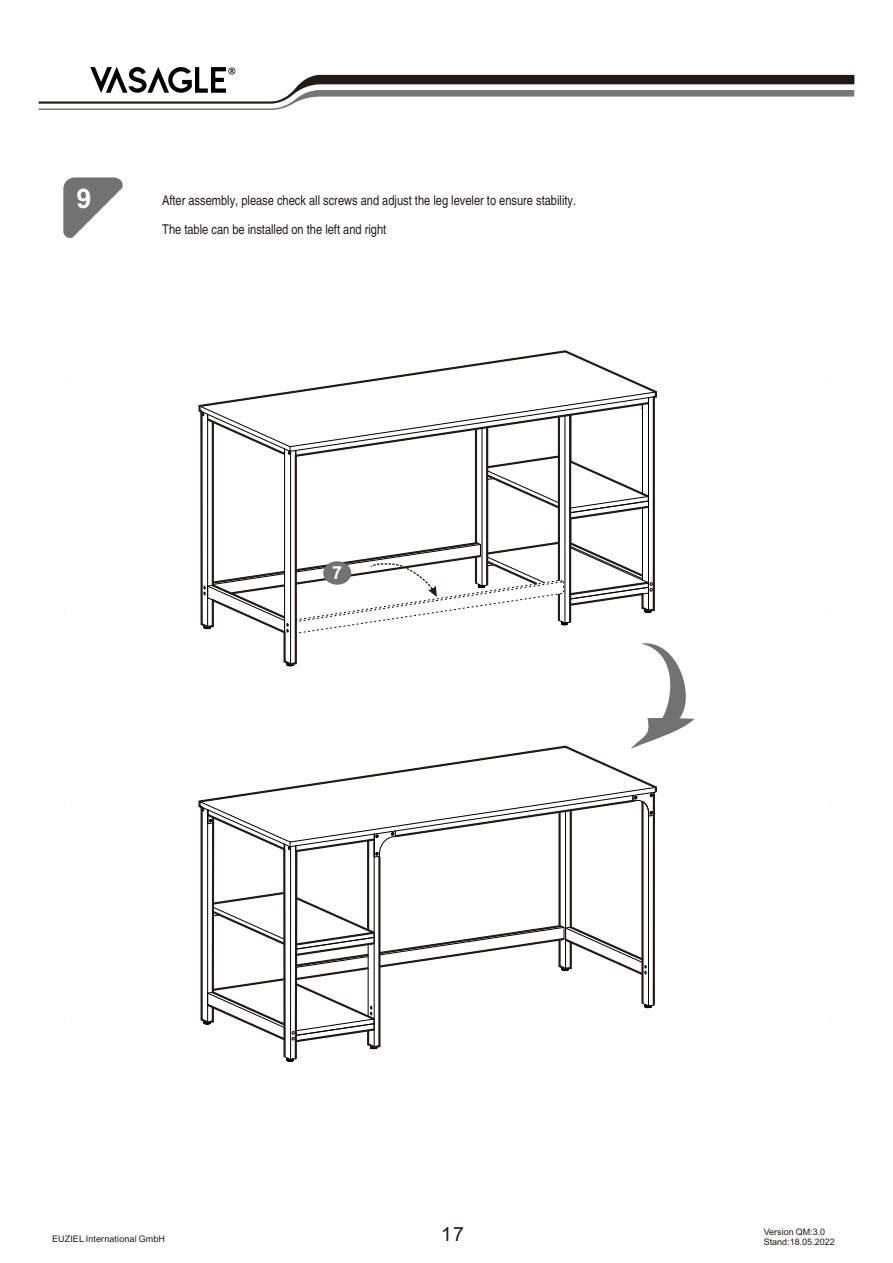
<style>
.page{position:relative;width:893px;height:1263px;background:#fff}
.page>*{position:absolute;margin:0;border:0;box-sizing:border-box;transform-origin:0 0}
.t1{font:700 27px "Arial";color:#fff}
.t2{font:19.5px "Arial";color:#231916}
.t3{font:700 18px "Arial";color:#fff}
.t4{font:condensed 13.5px "Helvetica";color:#231916}
.t5{font:9px/10.1px "Arial";letter-spacing:.01em;color:#231916}
</style>
<div class="page">
<svg style="left:199px;top:351px;width:496px;height:711px"></svg>
<svg style="left:63px;top:178px;width:60px;height:60px"></svg>
<div style="left:323px;top:561px;width:28px;height:24px;background:#727272;border-radius:50%"></div>
<svg style="left:39px;top:67px;width:815px;height:43px"></svg>
<h1 class="t1" style="left:77px;top:189px;width:17px">9</h1>
<p class="t4" style="left:162px;top:195px;width:416px">After assembly, please check all screws and adjust the leg leveler to ensure stability.</p>
<p class="t4" style="left:162px;top:224px;width:226px">The table can be installed on the left and right</p>
<h3 class="t3" style="left:332px;top:566px;width:12px">7</h3>
<p class="t5" style="left:52px;top:1234px;width:115px">EUZIEL International GmbH</p>
<h2 class="t2" style="left:441px;top:1226px;width:24px">17</h2>
<p class="t5" style="left:764px;top:1227px;width:73px">Version QM:3.0<br>Stand:18.05.2022</p>
</div>
